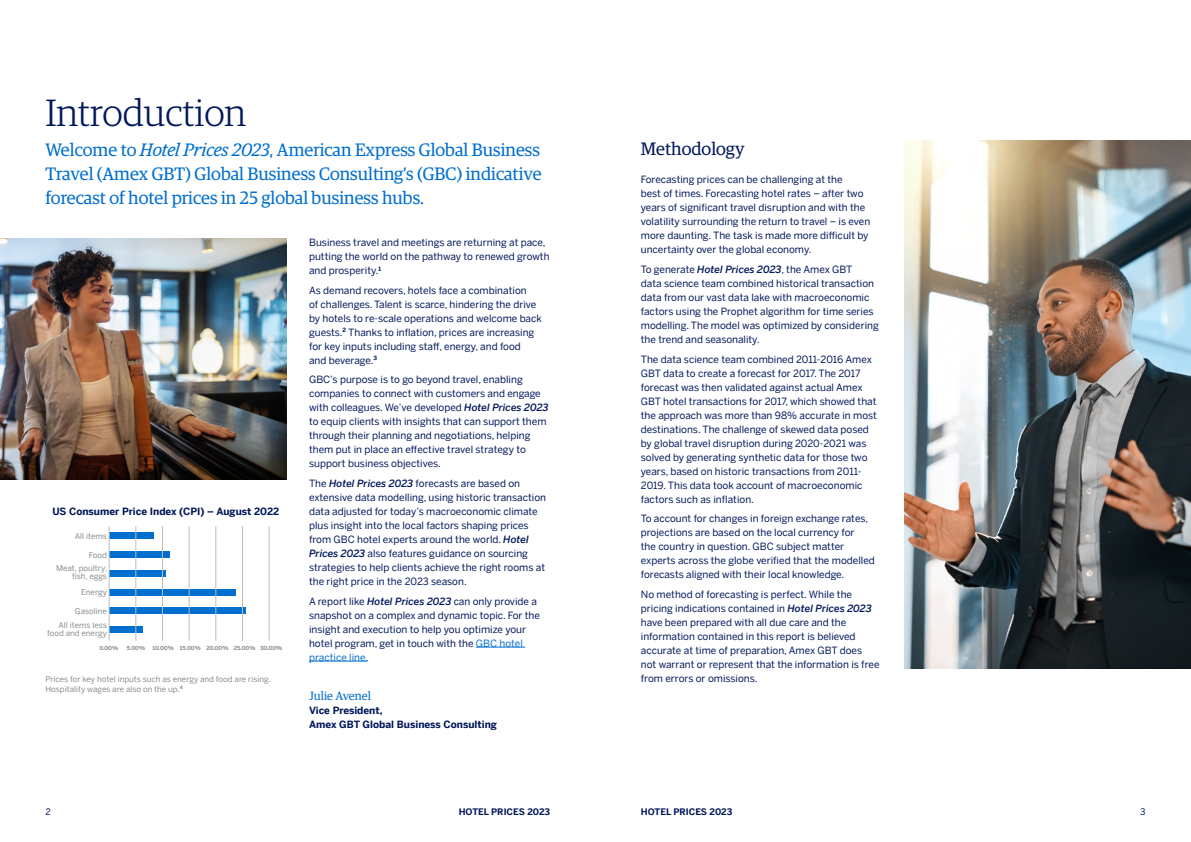
<style>
.page{position:relative;width:1191px;height:842px;background:#fff}
.page>*{position:absolute;margin:0;border:0;box-sizing:border-box;transform-origin:0 0}
.t1{font:300 38px "Guardian Egyp";color:#00175a}
.t2{font:18px/24px "Guardian Egyp";color:#006fcf;text-align:justify}
.t3{font:18px "Guardian Egyp";color:#00175a}
.t4{font:12px "Guardian Egyp";color:#006fcf}
.t5{font:10px/14px "Benton Sans";color:#00175a}
.t6{font:700 10px/14px "Benton Sans";color:#00175a}
.t7{font:700 9px "Benton Sans";color:#00175a}
.t8{font:9px "Benton Sans";color:#00175a}
.t9{font:8px/9.6px "Benton Sans";color:#888b8d}
.t10{font:8px/13.8px "Benton Sans";color:#888a8d;text-align:right}
.t11{font:700 5.5px "Benton Sans";color:#888a8d}
.s1{font-style:italic}
.s2{font-weight:500;font-style:italic}
.s3{color:#006fcf}
</style>
<div class="page">
<hr style="left:476px;top:647px;width:49px;height:1px;background:#006fcf">
<hr style="left:309px;top:661px;width:59px;height:1px;background:#006fcf">
<img style="left:0;top:238px;width:286px;height:241px">
<img style="left:904px;top:141px;width:287px;height:527px">
<div style="left:109px;top:533px;width:44px;height:6px;background:#006fcf"></div>
<div style="left:109px;top:551px;width:61px;height:6px;background:#006fcf"></div>
<div style="left:109px;top:570px;width:57px;height:6px;background:#006fcf"></div>
<div style="left:109px;top:589px;width:126px;height:6px;background:#006fcf"></div>
<div style="left:109px;top:608px;width:136px;height:6px;background:#006fcf"></div>
<div style="left:109px;top:626px;width:34px;height:6px;background:#006fcf"></div>
<hr style="left:109px;top:526px;width:1px;height:115px;background:#bbbcbc">
<hr style="left:135px;top:526px;width:1px;height:115px;background:#bbbcbc">
<hr style="left:162px;top:526px;width:1px;height:115px;background:#bbbcbc">
<hr style="left:189px;top:526px;width:1px;height:115px;background:#bbbcbc">
<hr style="left:215px;top:526px;width:1px;height:115px;background:#bbbcbc">
<hr style="left:269px;top:526px;width:1px;height:115px;background:#bbbcbc">
<hr style="left:242px;top:526px;width:1px;height:115px;background:#bbbcbc">
<h1 class="t1" style="left:45px;top:88px;width:202px">Introduction</h1>
<h2 class="t2" style="left:45px;top:137px;width:498px">Welcome to <span class="s1">Hotel Prices 2023</span>, American Express Global Business Travel (Amex GBT) Global Business Consulting’s (GBC) indicative forecast of hotel prices in 25 global business hubs.</h2>
<p class="t5" style="left:309px;top:235px;width:242px">Business travel and meetings are returning at pace, putting the world on the pathway to renewed growth and prosperity.<sup>1</sup></p>
<p class="t5" style="left:309px;top:283px;width:234px">As demand recovers, hotels face a combination<br>of challenges. Talent is scarce, hindering the drive by hotels to re-scale operations and welcome back guests.<sup>2</sup> Thanks to inflation, prices are increasing for key inputs including staff, energy, and food<br>and beverage.<sup>3</sup></p>
<p class="t5" style="left:309px;top:372px;width:241px">GBC’s purpose is to go beyond travel, enabling companies to connect with customers and engage with colleagues. We’ve developed <span class="s2">Hotel Prices 2023 </span>to equip clients with insights that can support them through their planning and negotiations, helping them put in place an effective travel strategy to support business objectives.</p>
<p class="t5" style="left:309px;top:476px;width:238px">The <span class="s2">Hotel Prices 2023</span> forecasts are based on extensive data modelling, using historic transaction data adjusted for today’s macroeconomic climate plus insight into the local factors shaping prices from GBC hotel experts around the world. <span class="s2">Hotel Prices 2023</span> also features guidance on sourcing strategies to help clients achieve the right rooms at the right price in the 2023 season.</p>
<p class="t5" style="left:309px;top:594px;width:232px">A report like <span class="s2">Hotel Prices 2023</span> can only provide a snapshot on a complex and dynamic topic. For the insight and execution to help you optimize your hotel program, get in touch with the <span class="s3">GBC hotel practice line.</span></p>
<p class="t4" style="left:309px;top:688px;width:63px">Julie Avenel</p>
<p class="t6" style="left:309px;top:703px;width:189px">Vice President,<br>Amex GBT Global Business Consulting</p>
<p class="t6" style="left:52px;top:504px;width:228px">US Consumer Price Index (CPI) – August 2022</p>
<p class="t10" style="left:75px;top:528px;width:34px">All items</p>
<p class="t10" style="left:56px;top:547px;width:53px">Food<br>Meat, poultry,</p>
<p class="t10" style="left:72px;top:568px;width:36px;line-height:15.8px">fish, eggs<br>Energy</p>
<p class="t10" style="left:58px;top:603px;width:50px">Gasoline<br>All items less</p>
<p class="t10" style="left:47px;top:625px;width:61px">food and energy</p>
<p class="t11" style="left:99px;top:644px;width:20px">0.00%</p>
<p class="t11" style="left:127px;top:644px;width:20px">5.00%</p>
<p class="t11" style="left:153px;top:644px;width:131px">10.00% 15.00% 20.00% 25.00% 30.00%</p>
<p class="t9" style="left:45px;top:674px;width:227px">Prices for key hotel inputs such as energy and food are rising.<br>Hospitality wages are also on the up.<sup>4</sup></p>
<h2 class="t3" style="left:641px;top:136px;width:105px">Methodology</h2>
<p class="t5" style="left:641px;top:172px;width:231px">Forecasting prices can be challenging at the<br>best of times. Forecasting hotel rates – after two years of significant travel disruption and with the volatility surrounding the return to travel – is even more daunting. The task is made more difficult by uncertainty over the global economy.</p>
<p class="t5" style="left:641px;top:262px;width:239px">To generate <span class="s2">Hotel Prices 2023</span>, the Amex GBT<br>data science team combined historical transaction data from our vast data lake with macroeconomic factors using the Prophet algorithm for time series modelling. The model was optimized by considering the trend and seasonality.</p>
<p class="t5" style="left:641px;top:351px;width:237px">The data science team combined 2011-2016 Amex GBT data to create a forecast for 2017. The 2017 forecast was then validated against actual Amex GBT hotel transactions for 2017, which showed that the approach was more than 98% accurate in most destinations. The challenge of skewed data posed by global travel disruption during 2020-2021 was solved by generating synthetic data for those two years, based on historic transactions from 2011- 2019. This data took account of macroeconomic factors such as inflation.</p>
<p class="t5" style="left:641px;top:511px;width:235px">To account for changes in foreign exchange rates, projections are based on the local currency for<br>the country in question. GBC subject matter experts across the globe verified that the modelled forecasts aligned with their local knowledge.</p>
<p class="t5" style="left:641px;top:587px;width:240px">No method of forecasting is perfect. While the pricing indications contained in <span class="s2">Hotel Prices 2023 </span>have been prepared with all due care and the information contained in this report is believed accurate at time of preparation, Amex GBT does not warrant or represent that the information is free from errors or omissions.</p>
<p class="t8" style="left:45px;top:805px;width:7px">2</p>
<p class="t7" style="left:459px;top:805px;width:93px">HOTEL PRICES 2023</p>
<p class="t7" style="left:641px;top:805px;width:93px">HOTEL PRICES 2023</p>
<p class="t8" style="left:1140px;top:805px;width:7px">3</p>
</div>
